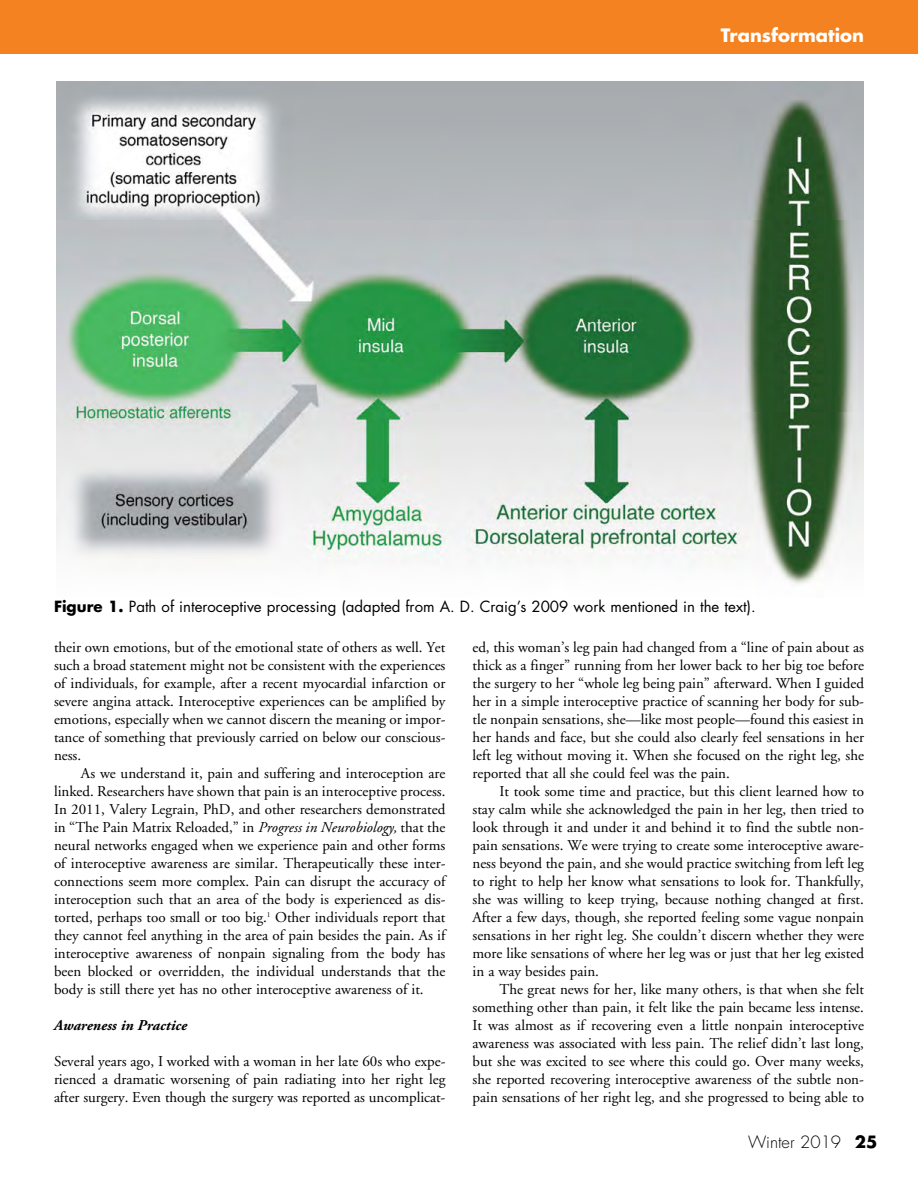
<style>
.page{position:relative;width:918px;height:1188px;background:#fff}
.page>*{position:absolute;margin:0;border:0;box-sizing:border-box;transform-origin:0 0}
.t1{font:700 18px "Futura";color:#fff}
.t2{font:300 16.5px "Futura";color:#000}
.t3{font:15px/18px "Adobe Garamond";color:#000;text-align:justify}
.t4{font:15px "Futura";color:#000}
.t5{font:italic 700 15px "Adobe Garamond Pro";color:#000}
.s1{font-weight:700}
.s2{font-style:italic}
</style>
<div class="page">
<img style="left:56px;top:81px;width:808px;height:503px">
<div style="left:0;top:0;width:918px;height:54px;background:#f58220"></div>
<p class="t1" style="left:721px;top:27px;width:145px">Transformation</p>
<p class="t4" style="left:54px;top:599px;width:703px"><span class="s1">Figure 1.</span> Path of interoceptive processing (adapted from A. D. Craig’s 2009 work mentioned in the text).</p>
<p class="t3" style="left:54px;top:640px;width:393px">their own emotions, but of the emotional state of others as well. Yet such a broad statement might not be consistent with the experiences of individuals, for example, after a recent myocardial infarction or severe angina attack. Interoceptive experiences can be amplified by emotions, especially when we cannot discern the meaning or impor&shy;tance of something that previously carried on below our conscious&shy;ness.</p>
<p class="t3" style="left:54px;top:766px;width:393px;text-indent:27px">As we understand it, pain and suffering and interoception are linked. Researchers have shown that pain is an interoceptive process.<br>In 2011, Valery Legrain, PhD, and other researchers demonstrated in “The Pain Matrix Reloaded,” in <span class="s2">Progress in Neurobiology,</span> that the neural networks engaged when we experience pain and other forms of interoceptive awareness are similar. Therapeutically these inter&shy;connections seem more complex. Pain can disrupt the accuracy of interoception such that an area of the body is experienced as dis&shy;torted, perhaps too small or too big.<sup>1</sup> Other individuals report that they cannot feel anything in the area of pain besides the pain. As if interoceptive awareness of nonpain signaling from the body has been blocked or overridden, the individual understands that the body is still there yet has no other interoceptive awareness of it.</p>
<p class="t5" style="left:54px;top:1019px;width:135px">Awareness in Practice</p>
<p class="t3" style="left:54px;top:1054px;width:393px">Several years ago, I worked with a woman in her late 60s who expe&shy;rienced a dramatic worsening of pain radiating into her right leg after surgery. Even though the surgery was reported as uncomplicat-</p>
<p class="t3" style="left:473px;top:640px;width:393px">ed, this woman’s leg pain had changed from a “line of pain about as thick as a finger” running from her lower back to her big toe before the surgery to her “whole leg being pain” afterward. When I guided her in a simple interoceptive practice of scanning her body for sub&shy;tle nonpain sensations, she—like most people—found this easiest in her hands and face, but she could also clearly feel sensations in her left leg without moving it. When she focused on the right leg, she reported that all she could feel was the pain.</p>
<p class="t3" style="left:473px;top:784px;width:393px;text-indent:27px">It took some time and practice, but this client learned how to stay calm while she acknowledged the pain in her leg, then tried to look through it and under it and behind it to find the subtle non&shy;pain sensations. We were trying to create some interoceptive aware&shy;ness beyond the pain, and she would practice switching from left leg to right to help her know what sensations to look for. Thankfully, she was willing to keep trying, because nothing changed at first.<br>After a few days, though, she reported feeling some vague nonpain sensations in her right leg. She couldn’t discern whether they were more like sensations of where her leg was or just that her leg existed in a way besides pain.</p>
<p class="t3" style="left:473px;top:982px;width:393px;text-indent:27px">The great news for her, like many others, is that when she felt something other than pain, it felt like the pain became less intense.<br>It was almost as if recovering even a little nonpain interoceptive awareness was associated with less pain. The relief didn’t last long, but she was excited to see where this could go. Over many weeks, she reported recovering interoceptive awareness of the subtle non&shy;pain sensations of her right leg, and she progressed to being able to</p>
<p class="t2" style="left:748px;top:1134px;width:131px">Winter 2019 <span class="s1">25</span></p>
</div>
